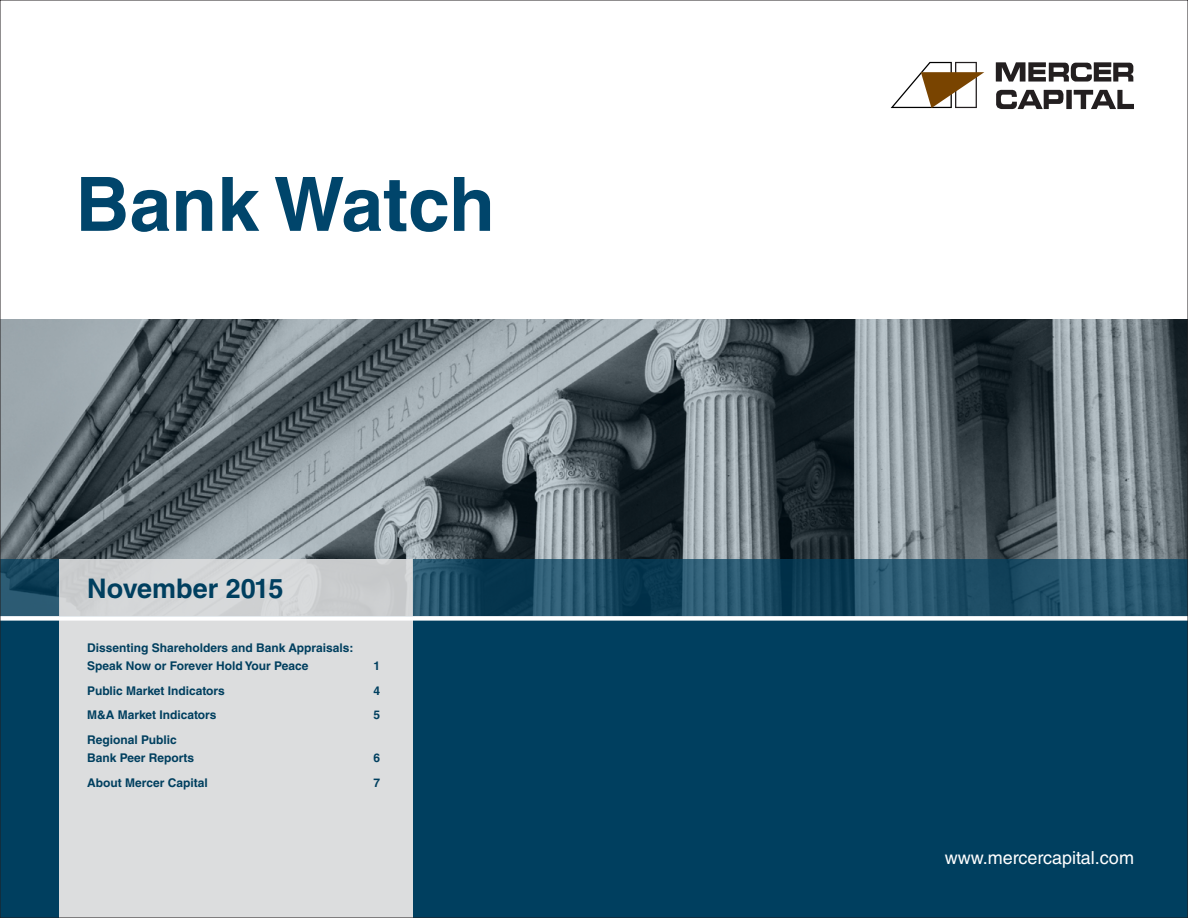
<style>
.page{position:relative;width:1188px;height:918px;background:#fff}
.page>*{position:absolute;margin:0;border:0;box-sizing:border-box;transform-origin:0 0}
.t1{font:700 75px "Helvetica LT Std";color:#00456b}
.t2{font:700 27px "Helvetica LT Std";color:#003f5f}
.t3{font:18px "Helvetica LT Std";color:#fff}
.t4{font:700 12px/18px "Helvetica LT Std";color:#003f5f}
</style>
<div class="page">
<img style="left:2px;top:320px;width:1184px;height:239px">
<svg style="left:996px;top:90px;width:67px;height:19px"></svg>
<div style="left:1066px;top:90px;width:6px;height:19px;background:#231f20"></div>
<svg style="left:1074px;top:90px;width:60px;height:19px"></svg>
<svg style="left:996px;top:62px;width:137px;height:20px"></svg>
<svg style="left:891px;top:62px;width:93px;height:46px"></svg>
<svg style="left:412px;top:559px;width:774px;height:57px;background:#1e4d65"></svg>
<svg style="left:2px;top:559px;width:57px;height:57px;background:#1d4c64"></svg>
<div style="left:59px;top:559px;width:353px;height:59px;background:#d2d4d5"></div>
<div style="left:0;top:616px;width:1188px;height:302px;background:#003f5f"></div>
<div style="left:59px;top:621px;width:353px;height:297px;background:#dcddde"></div>
<div style="left:0;top:616px;width:1188px;height:5px;background:#fff"></div>
<h1 class="t1" style="left:75px;top:159px;width:421px">Bank Watch</h1>
<h2 class="t2" style="left:87px;top:572px;width:198px">November 2015</h2>
<p class="t4" style="left:87px;top:638px;width:268px">Dissenting Shareholders and Bank Appraisals:<br>Speak Now or Forever Hold Your Peace</p>
<p class="t4" style="left:373px;top:656px;width:8px">1</p>
<p class="t4" style="left:87px;top:681px;width:139px">Public Market Indicators</p>
<p class="t4" style="left:373px;top:681px;width:8px">4</p>
<p class="t4" style="left:87px;top:706px;width:131px">M&amp;A Market Indicators</p>
<p class="t4" style="left:373px;top:706px;width:8px">5</p>
<p class="t4" style="left:87px;top:731px;width:109px">Regional Public<br>Bank Peer Reports</p>
<p class="t4" style="left:373px;top:749px;width:8px">6</p>
<p class="t4" style="left:87px;top:773px;width:122px">About Mercer Capital</p>
<p class="t4" style="left:373px;top:773px;width:8px">7</p>
<h3 class="t3" style="left:945px;top:847px;width:191px">www.mercercapital.com</h3>
</div>
